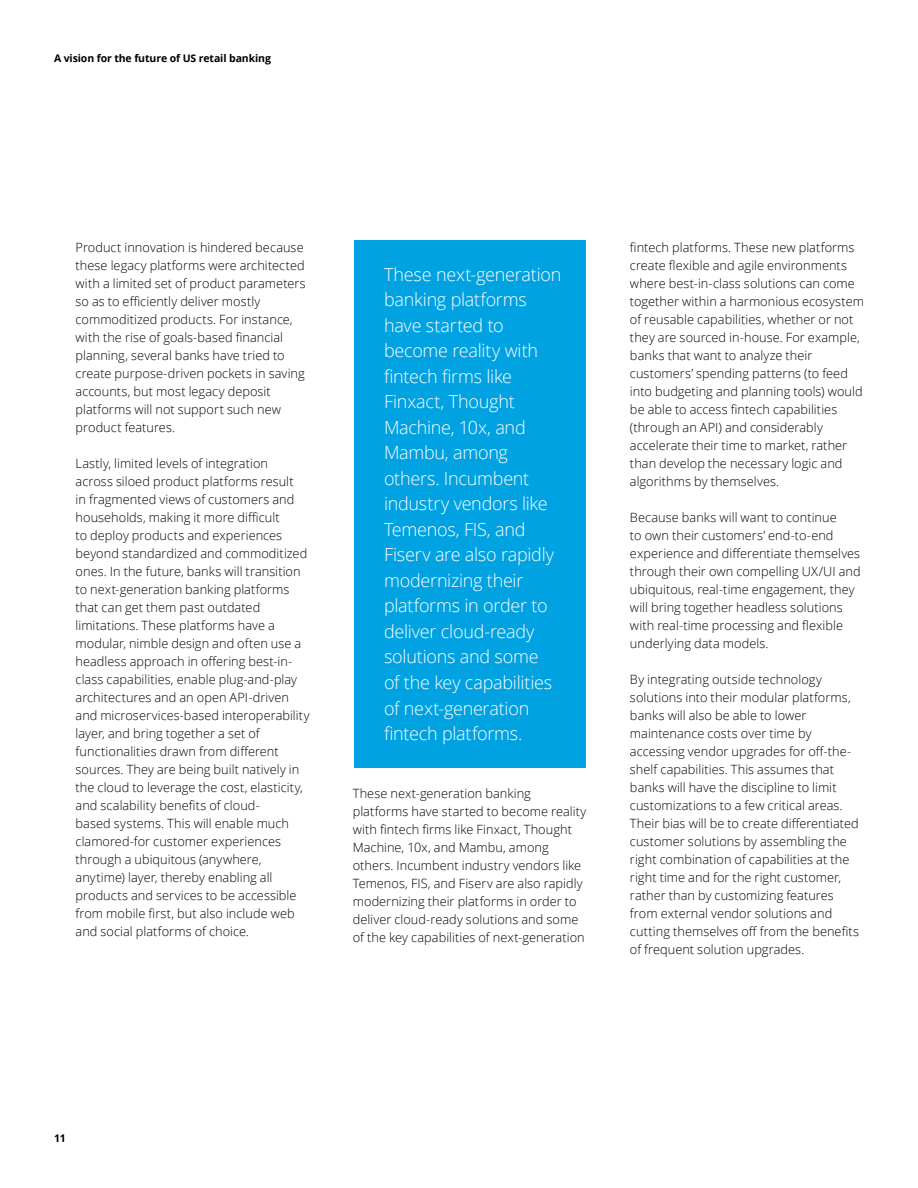
<style>
.page{position:relative;width:918px;height:1188px;background:#fff}
.page>*{position:absolute;margin:0;border:0;box-sizing:border-box;transform-origin:0 0}
.t1{font:300 18px/25.5px "Open Sans";letter-spacing:-.015em;color:#fff}
.t2{font:300 12.75px/18px "Open Sans";letter-spacing:.005em;color:#000}
.t3{font:700 10.5px "Open Sans";letter-spacing:-.01em;color:#000}
</style>
<div class="page">
<div style="left:354px;top:240px;width:232px;height:528px;background:#00a2e2"></div>
<p class="t3" style="left:54px;top:51px;width:218px">A vision for the future of US retail banking</p>
<p class="t2" style="left:76px;top:238px;width:232px">Product innovation is hindered because these legacy platforms were architected with a limited set of product parameters so as to efficiently deliver mostly commoditized products. For instance, with the rise of goals-based financial planning, several banks have tried to create purpose-driven pockets in saving accounts, but most legacy deposit platforms will not support such new product features.</p>
<p class="t2" style="left:76px;top:454px;width:235px">Lastly, limited levels of integration<br>across siloed product platforms result<br>in fragmented views of customers and households, making it more difficult<br>to deploy products and experiences beyond standardized and commoditized ones. In the future, banks will transition to next-generation banking platforms that can get them past outdated limitations. These platforms have a modular, nimble design and often use a headless approach in offering best-in&shy;class capabilities, enable plug-and-play architectures and an open API-driven and microservices-based interoperability layer, and bring together a set of functionalities drawn from different sources. They are being built natively in the cloud to leverage the cost, elasticity, and scalability benefits of cloud-<br>based systems. This will enable much clamored-for customer experiences through a ubiquitous (anywhere, anytime) layer, thereby enabling all products and services to be accessible from mobile first, but also include web and social platforms of choice.</p>
<p class="t1" style="left:384px;top:261px;width:179px">These next-generation banking platforms have started to become reality with fintech firms like<br>Finxact, Thought<br>Machine, 10x, and<br>Mambu, among others. Incumbent industry vendors like<br>Temenos, FIS, and<br>Fiserv are also rapidly modernizing their platforms in order to deliver cloud-ready solutions and some<br>of the key capabilities of next-generation fintech platforms.</p>
<p class="t2" style="left:353px;top:784px;width:235px">These next-generation banking platforms have started to become reality with fintech firms like Finxact, Thought Machine, 10x, and Mambu, among others. Incumbent industry vendors like Temenos, FIS, and Fiserv are also rapidly modernizing their platforms in order to deliver cloud-ready solutions and some of the key capabilities of next-generation</p>
<p class="t2" style="left:630px;top:238px;width:235px">fintech platforms. These new platforms create flexible and agile environments where best-in-class solutions can come together within a harmonious ecosystem of reusable capabilities, whether or not they are sourced in-house. For example, banks that want to analyze their customers’ spending patterns (to feed into budgeting and planning tools) would be able to access fintech capabilities (through an API) and considerably accelerate their time to market, rather than develop the necessary logic and algorithms by themselves.</p>
<p class="t2" style="left:630px;top:508px;width:232px">Because banks will want to continue<br>to own their customers’ end-to-end experience and differentiate themselves through their own compelling UX/UI and ubiquitous, real-time engagement, they will bring together headless solutions with real-time processing and flexible underlying data models.</p>
<p class="t2" style="left:630px;top:670px;width:231px">By integrating outside technology solutions into their modular platforms, banks will also be able to lower maintenance costs over time by accessing vendor upgrades for off-the&shy;shelf capabilities. This assumes that banks will have the discipline to limit customizations to a few critical areas.<br>Their bias will be to create differentiated customer solutions by assembling the right combination of capabilities at the right time and for the right customer, rather than by customizing features from external vendor solutions and cutting themselves off from the benefits of frequent solution upgrades.</p>
<p class="t3" style="left:54px;top:1131px;width:13px">11</p>
</div>
